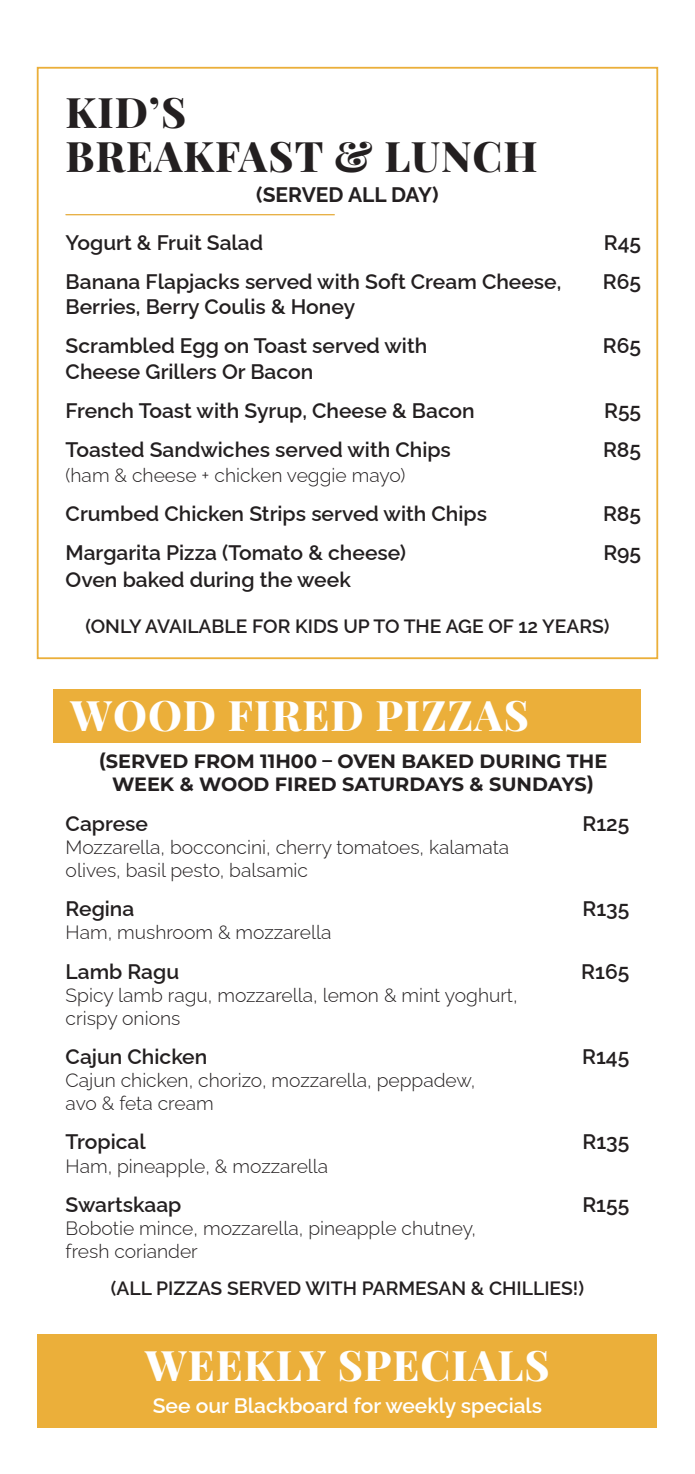
<style>
.page{position:relative;width:695px;height:1474px;background:#fff}
.page>*{position:absolute;margin:0;border:0;box-sizing:border-box;transform-origin:0 0}
.t1{font:800 42px "Playfair Display";letter-spacing:.025em;color:#fff}
.t2{font:800 42px/43.4px "Playfair Display";letter-spacing:.025em;color:#231f20}
.t3{font:600 21px/39.2px "Raleway";color:#231f20}
.t4{font:600 21px "Raleway";color:#fff}
.t5{font:700 21px "Raleway";color:#231f20}
.t6{font:300 19.25px/23.1px "Raleway";color:#231f20}
.t7{font:600 19.25px "Raleway";color:#231f20}
.t8{font:700 19.25px/22.8px "Montserrat";color:#231f20;text-align:center}
</style>
<div class="page">
<hr style="left:66px;top:214px;width:268px;height:1px;background:#ebaf3a">
<div style="left:54px;top:689px;width:587px;height:53px;background:#ebaf3a"></div>
<div style="left:38px;top:1333px;width:619px;height:94px;background:#ebaf3a"></div>
<h1 class="t2" style="left:66px;top:87px;width:473px">KID’S<br>BREAKFAST &amp; LUNCH</h1>
<p class="t5" style="left:256px;top:178px;width:184px">(SERVED ALL DAY)</p>
<p class="t3" style="left:66px;top:220px;width:199px">Yogurt &amp; Fruit Salad</p>
<p class="t3" style="left:603px;top:220px;width:39px">R45</p>
<p class="t3" style="left:66px;top:260px;width:497px">Banana Flapjacks served with Soft Cream Cheese,</p>
<p class="t3" style="left:603px;top:260px;width:40px">R65</p>
<p class="t3" style="left:66px;top:285px;width:363px">Berries, Berry Coulis &amp; Honey<br>Scrambled Egg on Toast served with</p>
<p class="t3" style="left:603px;top:324px;width:40px">R65</p>
<p class="t3" style="left:66px;top:349px;width:410px">Cheese Grillers Or Bacon<br>French Toast with Syrup, Cheese &amp; Bacon</p>
<p class="t3" style="left:604px;top:388px;width:39px">R55</p>
<p class="t3" style="left:66px;top:428px;width:387px">Toasted Sandwiches served with Chips</p>
<p class="t3" style="left:603px;top:428px;width:40px">R85</p>
<p class="t6" style="left:66px;top:461px;width:341px">(ham &amp; cheese + chicken veggie mayo)</p>
<p class="t3" style="left:66px;top:492px;width:423px">Crumbed Chicken Strips served with Chips</p>
<p class="t3" style="left:603px;top:492px;width:40px">R85</p>
<p class="t3" style="left:66px;top:531px;width:342px">Margarita Pizza (Tomato &amp; cheese)</p>
<p class="t3" style="left:603px;top:531px;width:39px">R95</p>
<p class="t3" style="left:66px;top:558px;width:287px">Oven baked during the week</p>
<p class="t7" style="left:85px;top:611px;width:525px">(ONLY AVAILABLE FOR KIDS UP TO THE AGE OF 12 YEARS)</p>
<h1 class="t1" style="left:71px;top:682px;width:460px">WOOD FIRED PIZZAS</h1>
<p class="t8" style="left:99px;top:749px;width:510px">(SERVED FROM 11H00 – OVEN BAKED DURING THE<br>WEEK &amp; WOOD FIRED SATURDAYS &amp; SUNDAYS)</p>
<p class="t3" style="left:66px;top:801px;width:84px">Caprese</p>
<p class="t3" style="left:582px;top:801px;width:48px">R125</p>
<p class="t6" style="left:66px;top:833px;width:445px">Mozzarella, bocconcini, cherry tomatoes, kalamata olives, basil pesto, balsamic</p>
<p class="t3" style="left:66px;top:887px;width:70px">Regina</p>
<p class="t3" style="left:582px;top:887px;width:48px">R135</p>
<p class="t6" style="left:66px;top:918px;width:267px">Ham, mushroom &amp; mozzarella</p>
<p class="t3" style="left:66px;top:949px;width:115px">Lamb Ragu</p>
<p class="t3" style="left:581px;top:949px;width:50px">R165</p>
<p class="t6" style="left:66px;top:981px;width:453px">Spicy lamb ragu, mozzarella, lemon &amp; mint yoghurt, crispy onions</p>
<p class="t3" style="left:66px;top:1034px;width:143px">Cajun Chicken</p>
<p class="t3" style="left:582px;top:1034px;width:49px">R145</p>
<p class="t6" style="left:66px;top:1066px;width:411px">Cajun chicken, chorizo, mozzarella, peppadew, avo &amp; feta cream</p>
<p class="t3" style="left:66px;top:1120px;width:82px">Tropical</p>
<p class="t3" style="left:582px;top:1120px;width:48px">R135</p>
<p class="t6" style="left:66px;top:1152px;width:264px">Ham, pineapple, &amp; mozzarella</p>
<p class="t3" style="left:66px;top:1182px;width:117px">Swartskaap</p>
<p class="t3" style="left:582px;top:1182px;width:48px">R155</p>
<p class="t6" style="left:66px;top:1214px;width:412px">Bobotie mince, mozzarella, pineapple chutney, fresh coriander</p>
<p class="t7" style="left:111px;top:1273px;width:474px">(ALL PIZZAS SERVED WITH PARMESAN &amp; CHILLIES!)</p>
<h1 class="t1" style="left:145px;top:1331px;width:406px">WEEKLY SPECIALS</h1>
<p class="t4" style="left:153px;top:1389px;width:391px">See our Blackboard for weekly specials</p>
</div>
